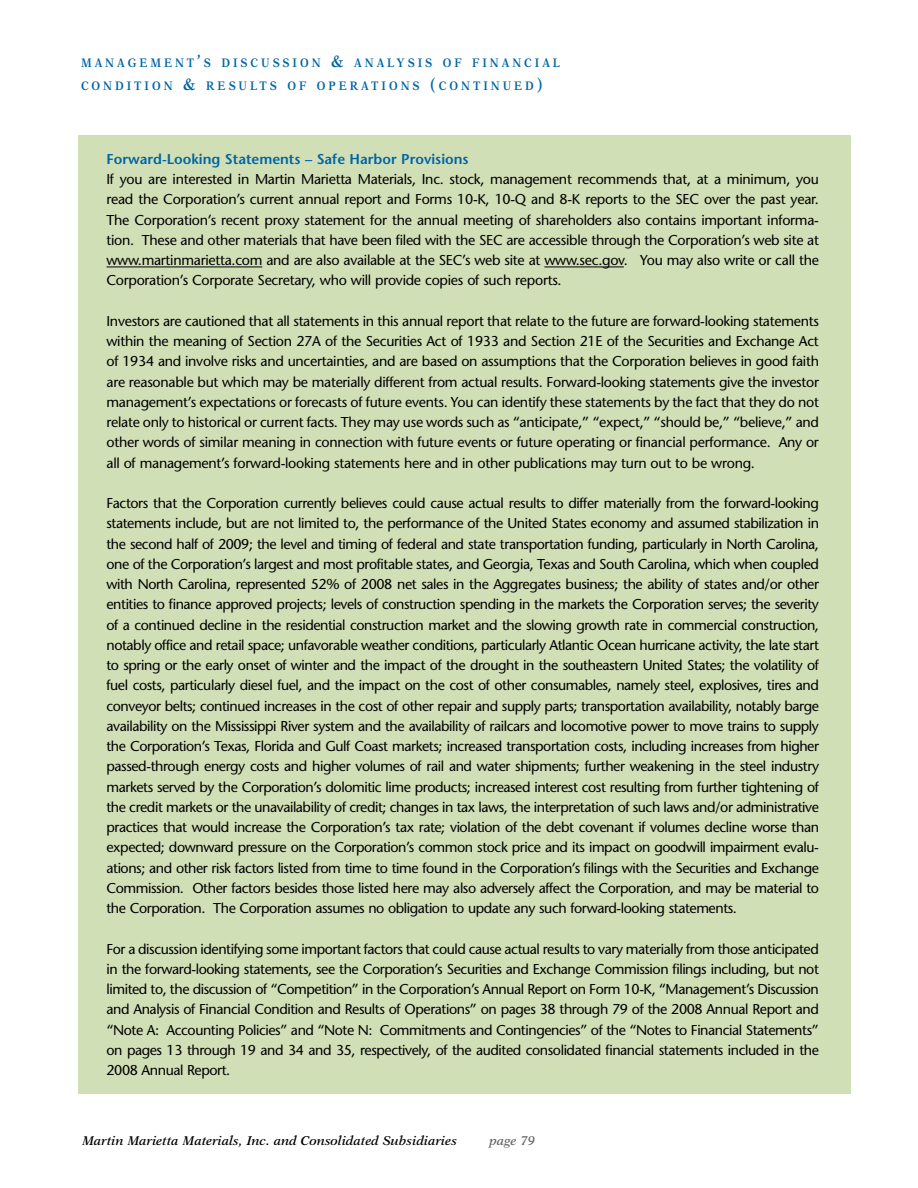
<style>
.page{position:relative;width:918px;height:1188px;background:#fff}
.page>*{position:absolute;margin:0;border:0;box-sizing:border-box;transform-origin:0 0}
.t1{font:14.25px/20.2px "Stone Sans";letter-spacing:-.02em;color:#000;text-align:justify}
.t2{font:600 14.25px "Stone Sans";color:#0065a4}
.t3{font:italic 600 12.75px "New Aster";color:#000}
.t4{font:italic 600 12.75px "New Aster";color:#636467}
.t5{font:600 12.3px/23.2px "New Aster";letter-spacing:.265em;color:#0065a4;scale:.9 1}
.s1{font-size:16.5px}
</style>
<div class="page">
<div style="left:78px;top:135px;width:772px;height:959px;background:#d1dfb7"></div>
<hr style="left:106px;top:267px;width:156px;height:1px;background:#000">
<hr style="left:544px;top:267px;width:80px;height:1px;background:#000">
<p class="t5" style="left:81px;top:51px;width:534px">MANAGEMENT<span class="s1">’</span>S DISCUSSION <span class="s1">&amp;</span> ANALYSIS OF FINANCIAL<br>CONDITION <span class="s1">&amp;</span> RESULTS OF OPERATIONS <span class="s1">(</span>CONTINUED<span class="s1">)</span></p>
<p class="t2" style="left:106px;top:150px;width:364px">Forward-Looking Statements – Safe Harbor Provisions</p>
<p class="t1" style="left:106px;top:169px;width:714px">If you are interested in Martin Marietta Materials, Inc. stock, management recommends that, at a minimum, you read the Corporation’s current annual report and Forms 10-K, 10-Q and 8-K reports to the SEC over the past year.<br>The Corporation’s recent proxy statement for the annual meeting of shareholders also contains important informa&shy;tion. These and other materials that have been filed with the SEC are accessible through the Corporation’s web site at www.martinmarietta.com and are also available at the SEC’s web site at www.sec.gov. You may also write or call the Corporation’s Corporate Secretary, who will provide copies of such reports.</p>
<p class="t1" style="left:106px;top:311px;width:714px">Investors are cautioned that all statements in this annual report that relate to the future are forward-looking statements within the meaning of Section 27A of the Securities Act of 1933 and Section 21E of the Securities and Exchange Act of 1934 and involve risks and uncertainties, and are based on assumptions that the Corporation believes in good faith are reasonable but which may be materially different from actual results. Forward-looking statements give the investor management’s expectations or forecasts of future events. You can identify these statements by the fact that they do not relate only to historical or current facts. They may use words such as “anticipate,” “expect,” “should be,” “believe,” and other words of similar meaning in connection with future events or future operating or financial performance. Any or all of management’s forward-looking statements here and in other publications may turn out to be wrong.</p>
<p class="t1" style="left:106px;top:493px;width:714px">Factors that the Corporation currently believes could cause actual results to differ materially from the forward-looking statements include, but are not limited to, the performance of the United States economy and assumed stabilization in the second half of 2009; the level and timing of federal and state transportation funding, particularly in North Carolina, one of the Corporation’s largest and most profitable states, and Georgia, Texas and South Carolina, which when coupled with North Carolina, represented 52% of 2008 net sales in the Aggregates business; the ability of states and/or other entities to finance approved projects; levels of construction spending in the markets the Corporation serves; the severity of a continued decline in the residential construction market and the slowing growth rate in commercial construction, notably office and retail space; unfavorable weather conditions, particularly Atlantic Ocean hurricane activity, the late start to spring or the early onset of winter and the impact of the drought in the southeastern United States; the volatility of fuel costs, particularly diesel fuel, and the impact on the cost of other consumables, namely steel, explosives, tires and conveyor belts; continued increases in the cost of other repair and supply parts; transportation availability, notably barge availability on the Mississippi River system and the availability of railcars and locomotive power to move trains to supply the Corporation’s Texas, Florida and Gulf Coast markets; increased transportation costs, including increases from higher passed-through energy costs and higher volumes of rail and water shipments; further weakening in the steel industry markets served by the Corporation’s dolomitic lime products; increased interest cost resulting from further tightening of the credit markets or the unavailability of credit; changes in tax laws, the interpretation of such laws and/or administrative practices that would increase the Corporation’s tax rate; violation of the debt covenant if volumes decline worse than expected; downward pressure on the Corporation’s common stock price and its impact on goodwill impairment evalu&shy;ations; and other risk factors listed from time to time found in the Corporation’s filings with the Securities and Exchange Commission. Other factors besides those listed here may also adversely affect the Corporation, and may be material to the Corporation. The Corporation assumes no obligation to update any such forward-looking statements.</p>
<p class="t1" style="left:106px;top:938px;width:714px">For a discussion identifying some important factors that could cause actual results to vary materially from those anticipated in the forward-looking statements, see the Corporation’s Securities and Exchange Commission filings including, but not limited to, the discussion of “Competition” in the Corporation’s Annual Report on Form 10-K, “Management’s Discussion and Analysis of Financial Condition and Results of Operations” on pages 38 through 79 of the 2008 Annual Report and “Note A: Accounting Policies” and “Note N: Commitments and Contingencies” of the “Notes to Financial Statements” on pages 13 through 19 and 34 and 35, respectively, of the audited consolidated financial statements included in the 2008 Annual Report.</p>
<p class="t3" style="left:82px;top:1133px;width:376px">Martin Marietta Materials, Inc. and Consolidated Subsidiaries</p>
<p class="t4" style="left:489px;top:1133px;width:47px">page 79</p>
</div>
